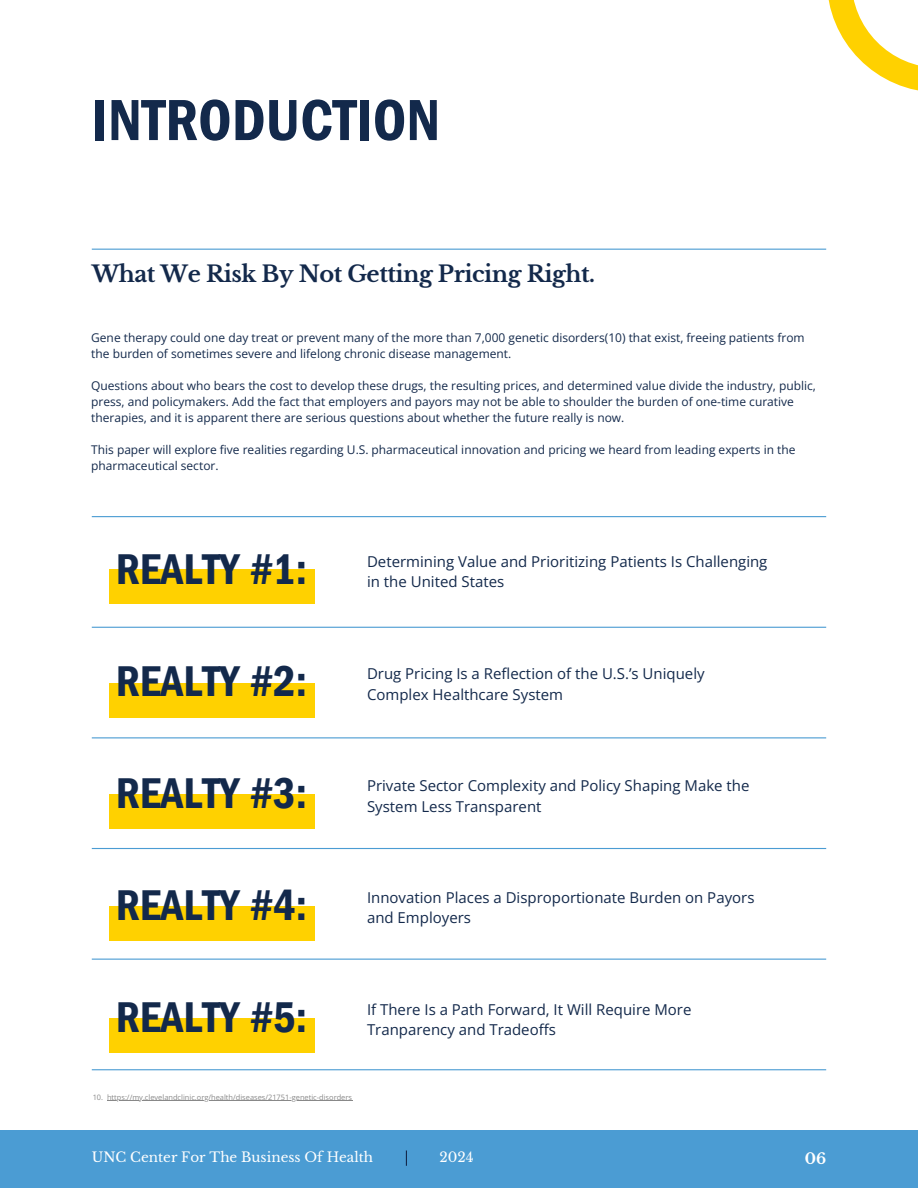
<style>
.page{position:relative;width:918px;height:1188px;background:#fff}
.page>*{position:absolute;margin:0;border:0;box-sizing:border-box;transform-origin:0 0}
.t1{font:60px "Franklin Gothic LT Pro Dm Cn";color:#13294b}
.t2{font:44.25px "Franklin Gothic LT Pro Dm Cn";color:#13294b}
.t3{font:700 22.5px "Libre Baskerville";letter-spacing:-.02em;color:#13294b}
.t4{font:15px/20.2px "Open Sans";color:#13294b}
.t5{font:700 15px "Libre Baskerville";color:#fff}
.t6{font:13.5px "Libre Baskerville";color:#fff}
.t7{font:12px/16px "Open Sans";color:#13294b}
.t8{font:7.5px "Open Sans";color:#888}
</style>
<div class="page">
<svg style="left:828px;top:0;width:90px;height:91px"></svg>
<hr style="left:92px;top:249px;width:734px;height:1px;background:#4b9cd3">
<hr style="left:92px;top:516px;width:734px;height:1px;background:#4b9cd3">
<hr style="left:92px;top:627px;width:734px;height:1px;background:#4b9cd3">
<hr style="left:92px;top:1069px;width:734px;height:1px;background:#4b9cd3">
<hr style="left:92px;top:959px;width:734px;height:1px;background:#4b9cd3">
<hr style="left:92px;top:848px;width:734px;height:1px;background:#4b9cd3">
<hr style="left:92px;top:737px;width:734px;height:1px;background:#4b9cd3">
<div style="left:0;top:1130px;width:918px;height:58px;background:#4b9cd3"></div>
<svg style="left:406px;top:1151px;width:1px;height:15px"></svg>
<div style="left:109px;top:683px;width:205px;height:34px;background:#ffd100"></div>
<div style="left:109px;top:795px;width:205px;height:34px;background:#ffd100"></div>
<div style="left:109px;top:907px;width:205px;height:34px;background:#ffd100"></div>
<div style="left:109px;top:1018px;width:205px;height:34px;background:#ffd100"></div>
<div style="left:109px;top:570px;width:205px;height:34px;background:#ffd100"></div>
<hr style="left:107px;top:1100px;width:245px;height:1px;background:#888">
<h5 class="t1" style="left:92px;top:99px;width:350px">INTRODUCTION</h5>
<p class="t3" style="left:92px;top:261px;width:505px">What We Risk By Not Getting Pricing Right.</p>
<h5 class="t7" style="left:91px;top:330px;width:715px">Gene therapy could one day treat or prevent many of the more than 7,000 genetic disorders(10) that exist, freeing patients from the burden of sometimes severe and lifelong chronic disease management.</h5>
<p class="t7" style="left:91px;top:378px;width:726px">Questions about who bears the cost to develop these drugs, the resulting prices, and determined value divide the industry, public, press, and policymakers. Add the fact that employers and payors may not be able to shoulder the burden of one-time curative therapies, and it is apparent there are serious questions about whether the future really is now.</p>
<p class="t7" style="left:91px;top:442px;width:706px">This paper will explore five realities regarding U.S. pharmaceutical innovation and pricing we heard from leading experts in the pharmaceutical sector.</p>
<h4 class="t2" style="left:116px;top:554px;width:193px">REALTY #1:</h4>
<p class="t4" style="left:367px;top:551px;width:402px">Determining Value and Prioritizing Patients Is Challenging in the United States</p>
<p class="t2" style="left:116px;top:666px;width:193px">REALTY #2:</p>
<p class="t4" style="left:367px;top:664px;width:339px">Drug Pricing Is a Reflection of the U.S.’s Uniquely<br>Complex Healthcare System</p>
<p class="t2" style="left:116px;top:778px;width:193px">REALTY #3:</p>
<p class="t4" style="left:367px;top:775px;width:384px">Private Sector Complexity and Policy Shaping Make the<br>System Less Transparent</p>
<p class="t2" style="left:116px;top:890px;width:193px">REALTY #4:</p>
<p class="t4" style="left:367px;top:887px;width:389px">Innovation Places a Disproportionate Burden on Payors and Employers</p>
<p class="t2" style="left:116px;top:1001px;width:193px">REALTY #5:</p>
<p class="t4" style="left:367px;top:999px;width:326px">If There Is a Path Forward, It Will Require More<br>Tranparency and Tradeoffs</p>
<h4 class="t8" style="left:93px;top:1092px;width:12px">10.</h4>
<p class="t8" style="left:107px;top:1092px;width:246px">https://my.clevelandclinic.org/health/diseases/21751-genetic-disorders</p>
<h1 class="t6" style="left:92px;top:1148px;width:283px">UNC Center For The Business Of Health</h1>
<p class="t6" style="left:440px;top:1148px;width:36px">2024</p>
<h3 class="t5" style="left:805px;top:1149px;width:23px">06</h3>
</div>
